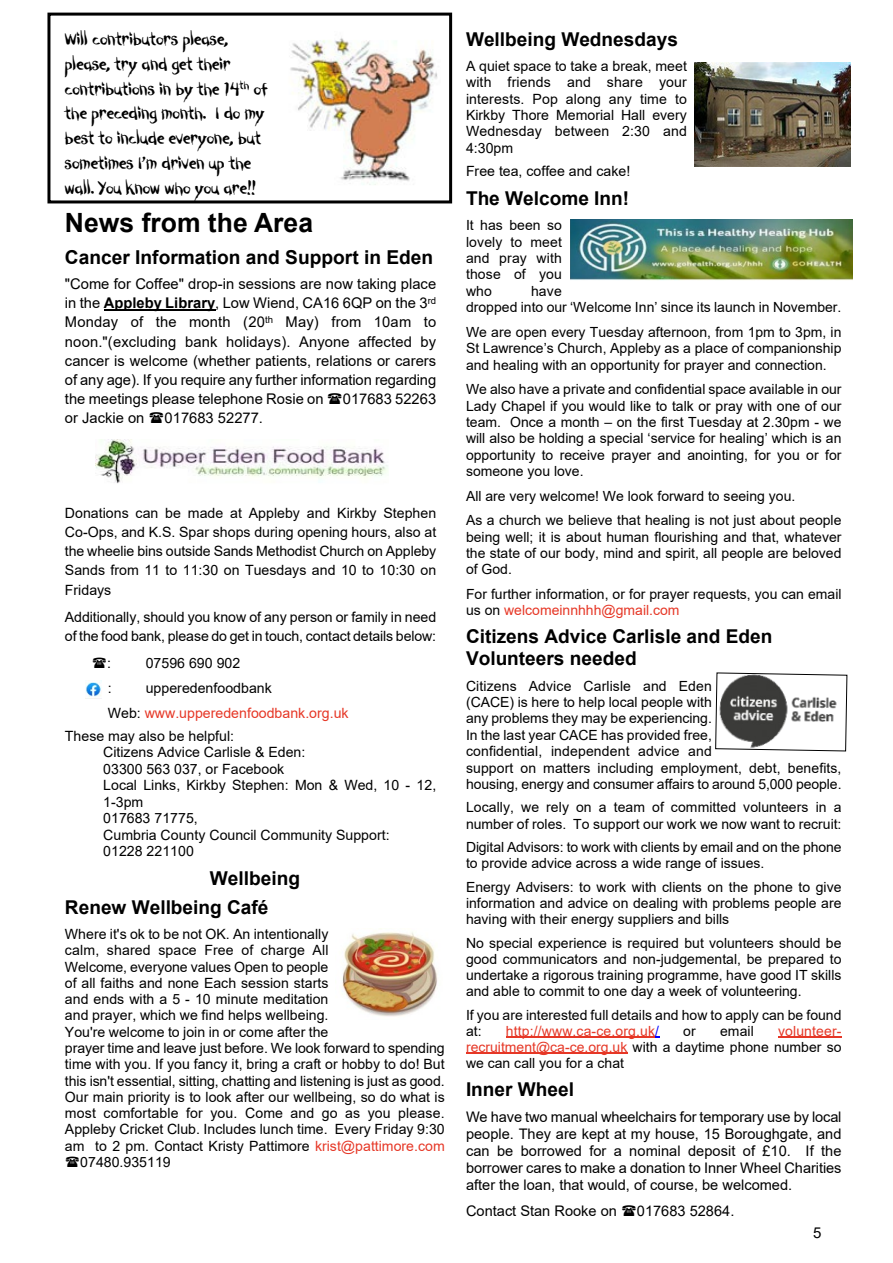
<style>
.page{position:relative;width:893px;height:1263px;background:#fff}
.page>*{position:absolute;margin:0;border:0;box-sizing:border-box;transform-origin:0 0}
.t1{font:700 26.55px "Arial";color:#000}
.t2{font:700 19.2px "Arial";color:#000}
.t3{font:700 19.05px/29.4px "Arial";color:#000}
.t4{font:18px/24.8px "Dark Half BTN";color:#000}
.t5{font:15px "Arial";color:#000}
.t6{font:14.7px/19px "Arial";color:#000;text-align:justify}
.t7{font:14.55px/17.1px "Arial";color:#000;text-align:justify}
.t8{font:14.1px/16.5px "Arial";color:#000;text-align:justify}
.t9{font:14.1px/24.8px "Arial";color:#e63726}
.t10{font:13.95px/16.4px "Arial";color:#000;text-align:justify}
.t11{font:13.95px "Arial";letter-spacing:.01em;color:#e63726}
.s1{font-weight:700}
.s2{color:#000}
.s3{color:#e63726}
.s4{color:#00f}
</style>
<div class="page">
<hr style="left:104px;top:309px;width:111px;height:2px;background:#000">
<hr style="left:506px;top:1037px;width:149px;height:1px;background:#e63726">
<hr style="left:778px;top:1037px;width:63px;height:1px;background:#e63726">
<hr style="left:466px;top:1053px;width:161px;height:1px;background:#e63726">
<img style="left:290px;top:37px;width:148px;height:148px">
<img style="left:96px;top:440px;width:292px;height:44px">
<img style="left:85px;top:680px;width:16px;height:19px">
<img style="left:342px;top:928px;width:96px;height:89px">
<img style="left:694px;top:63px;width:156px;height:104px">
<img style="left:570px;top:220px;width:282px;height:60px">
<svg style="left:715px;top:672px;width:133px;height:80px"></svg>
<div style="left:47px;top:13px;width:405px;height:190px;border:3px solid #000"></div>
<p class="t4" style="left:65px;top:28px;width:204px">Will contributors please, please, try and get their contributions in by the 14<sup>th</sup> of the preceding month. I do my best to include everyone, but sometimes I’m driven up the wall. You know who you are!!</p>
<h1 class="t1" style="left:65px;top:212px;width:250px">News from the Area</h1>
<h2 class="t2" style="left:65px;top:250px;width:370px">Cancer Information and Support in Eden</h2>
<p class="t6" style="left:65px;top:276px;width:373px">"Come for Coffee" drop-in sessions are now taking place in the <span class="s1">Appleby Library</span>, Low Wiend, CA16 6QP on the 3<sup>rd </sup>Monday of the month (20<sup>th</sup> May) from 10am to noon."(excluding bank holidays). Anyone affected by cancer is welcome (whether patients, relations or carers of any age). If you require any further information regarding the meetings please telephone Rosie on</p>
<p class="t6" style="left:343px;top:390px;width:95px">017683 52263</p>
<p class="t6" style="left:65px;top:410px;width:81px">or Jackie on</p>
<p class="t6" style="left:165px;top:410px;width:100px">017683 52277.</p>
<p class="t8" style="left:65px;top:505px;width:373px;line-height:19px">Donations can be made at Appleby and Kirkby Stephen Co-Ops, and K.S. Spar shops during opening hours, also at the wheelie bins outside Sands Methodist Church on Appleby Sands from 11 to 11:30 on Tuesdays and 10 to 10:30 on Fridays</p>
<p class="t8" style="left:65px;top:609px;width:373px;line-height:19px">Additionally, should you know of any person or family in need of the food bank, please do get in touch, contact details below:</p>
<p class="t8" style="left:107px;top:656px;width:5px">:</p>
<p class="t8" style="left:146px;top:656px;width:96px">07596 690 902</p>
<p class="t8" style="left:108px;top:681px;width:5px">:</p>
<p class="t9" style="left:108px;top:677px;width:242px;text-indent:38px"><span class="s2">upperedenfoodbank<br>Web:</span> www.upperedenfoodbank.org.uk</p>
<p class="t8" style="left:103px;top:729px;width:334px;text-align:left;text-indent:-38px">These may also be helpful:<br>Citizens Advice Carlisle &amp; Eden:<br>03300 563 037, or Facebook<br>Local Links, Kirkby Stephen: Mon &amp; Wed, 10 - 12,<br>1-3pm<br>017683 71775,<br>Cumbria County Council Community Support:<br>01228 221100</p>
<h3 class="t3" style="left:65px;top:865px;width:237px;text-indent:145px">Wellbeing<br>Renew Wellbeing Café</h3>
<p class="t8" style="left:65px;top:927px;width:265px">Where it's ok to be not OK. An intentionally</p>
<p class="t8" style="left:65px;top:943px;width:265px">calm, shared space Free of charge All</p>
<p class="t8" style="left:65px;top:960px;width:265px">Welcome, everyone values Open to people</p>
<p class="t8" style="left:65px;top:976px;width:265px">of all faiths and none Each session starts</p>
<p class="t8" style="left:65px;top:992px;width:265px">and ends with a 5 - 10 minute meditation</p>
<p class="t8" style="left:65px;top:1008px;width:265px">and prayer, which we find helps wellbeing.</p>
<p class="t8" style="left:65px;top:1025px;width:265px">You're welcome to join in or come after the</p>
<p class="t8" style="left:65px;top:1041px;width:381px">prayer time and leave just before. We look forward to spending</p>
<p class="t8" style="left:65px;top:1057px;width:381px">time with you. If you fancy it, bring a craft or hobby to do! But</p>
<p class="t8" style="left:65px;top:1074px;width:381px">this isn't essential, sitting, chatting and listening is just as good.</p>
<p class="t8" style="left:65px;top:1090px;width:381px">Our main priority is to look after our wellbeing, so do what is</p>
<p class="t8" style="left:65px;top:1106px;width:381px">most comfortable for you. Come and go as you please.</p>
<p class="t8" style="left:65px;top:1122px;width:381px">Appleby Cricket Club. Includes lunch time. Every Friday 9:30</p>
<p class="t8" style="left:65px;top:1139px;width:381px">am to 2 pm. Contact Kristy Pattimore <span class="s3">krist@pattimore.com</span></p>
<p class="t8" style="left:80px;top:1155px;width:92px">07480.935119</p>
<h3 class="t3" style="left:466px;top:26px;width:213px">Wellbeing Wednesdays</h3>
<p class="t8" style="left:466px;top:59px;width:222px">A quiet space to take a break, meet with friends and share your interests. Pop along any time to Kirkby Thore Memorial Hall every Wednesday between 2:30 and 4:30pm</p>
<p class="t8" style="left:466px;top:164px;width:166px">Free tea, coffee and cake!</p>
<h3 class="t3" style="left:466px;top:185px;width:165px">The Welcome Inn!</h3>
<p class="t10" style="left:466px;top:219px;width:97px">It has been so lovely to meet and pray with those of you who</p>
<p class="t10" style="left:466px;top:284px;width:377px;text-indent:65px">have<br>dropped into our ‘Welcome Inn’ since its launch in November.</p>
<p class="t10" style="left:466px;top:325px;width:377px">We are open every Tuesday afternoon, from 1pm to 3pm, in St Lawrence’s Church, Appleby as a place of companionship and healing with an opportunity for prayer and connection.</p>
<p class="t10" style="left:466px;top:382px;width:377px">We also have a private and confidential space available in our Lady Chapel if you would like to talk or pray with one of our team. Once a month – on the first Tuesday at 2.30pm - we will also be holding a special ‘service for healing’ which is an opportunity to receive prayer and anointing, for you or for someone you love.</p>
<p class="t10" style="left:466px;top:485px;width:377px;line-height:24.6px">All are very welcome! We look forward to seeing you.<br>As a church we believe that healing is not just about people</p>
<p class="t10" style="left:466px;top:530px;width:377px">being well; it is about human flourishing and that, whatever the state of our body, mind and spirit, all people are beloved of God.</p>
<p class="t10" style="left:466px;top:587px;width:377px">For further information, or for prayer requests, you can email us on <span class="s3">welcomeinnhhh@gmail.com</span></p>
<h3 class="t3" style="left:466px;top:627px;width:308px;line-height:22px">Citizens Advice Carlisle and Eden<br>Volunteers needed</h3>
<p class="t10" style="left:466px;top:679px;width:377px;text-align:left">Citizens Advice Carlisle and Eden<br>(CACE) is here to help local people with<br>any problems they may be experiencing.<br>In the last year CACE has provided free,<br>confidential, independent advice and<br>support on matters including employment, debt, benefits, housing, energy and consumer affairs to around 5,000 people.</p>
<p class="t10" style="left:466px;top:801px;width:377px">Locally, we rely on a team of committed volunteers in a number of roles. To support our work we now want to recruit:</p>
<p class="t10" style="left:466px;top:840px;width:377px">Digital Advisors: to work with clients by email and on the phone to provide advice across a wide range of issues.</p>
<p class="t10" style="left:466px;top:880px;width:377px">Energy Advisers: to work with clients on the phone to give information and advice on dealing with problems people are having with their energy suppliers and bills</p>
<p class="t10" style="left:466px;top:936px;width:377px">No special experience is required but volunteers should be good communicators and non-judgemental, be prepared to undertake a rigorous training programme, have good IT skills and able to commit to one day a week of volunteering.</p>
<p class="t10" style="left:466px;top:1008px;width:377px">If you are interested full details and how to apply can be found at:</p>
<p class="t11" style="left:506px;top:1025px;width:155px">http://www.ca-ce.org.uk<span class="s4">/</span></p>
<p class="t10" style="left:683px;top:1024px;width:14px">or</p>
<p class="t10" style="left:720px;top:1024px;width:35px">email</p>
<p class="t10" style="left:466px;top:1024px;width:377px;text-indent:312px"><span class="s3">volunteer&shy;recruitment@ca-ce.org.uk</span> with a daytime phone number so we can call you for a chat</p>
<h3 class="t3" style="left:466px;top:1076px;width:110px">Inner Wheel</h3>
<p class="t7" style="left:466px;top:1110px;width:377px">We have two manual wheelchairs for temporary use by local people. They are kept at my house, 15 Boroughgate, and can be borrowed for a nominal deposit of £10. If the borrower cares to make a donation to Inner Wheel Charities after the loan, that would, of course, be welcomed.</p>
<p class="t7" style="left:466px;top:1203px;width:152px">Contact Stan Rooke on</p>
<p class="t7" style="left:637px;top:1203px;width:99px">017683 52864.</p>
<p class="t5" style="left:813px;top:1227px;width:10px">5</p>
</div>
